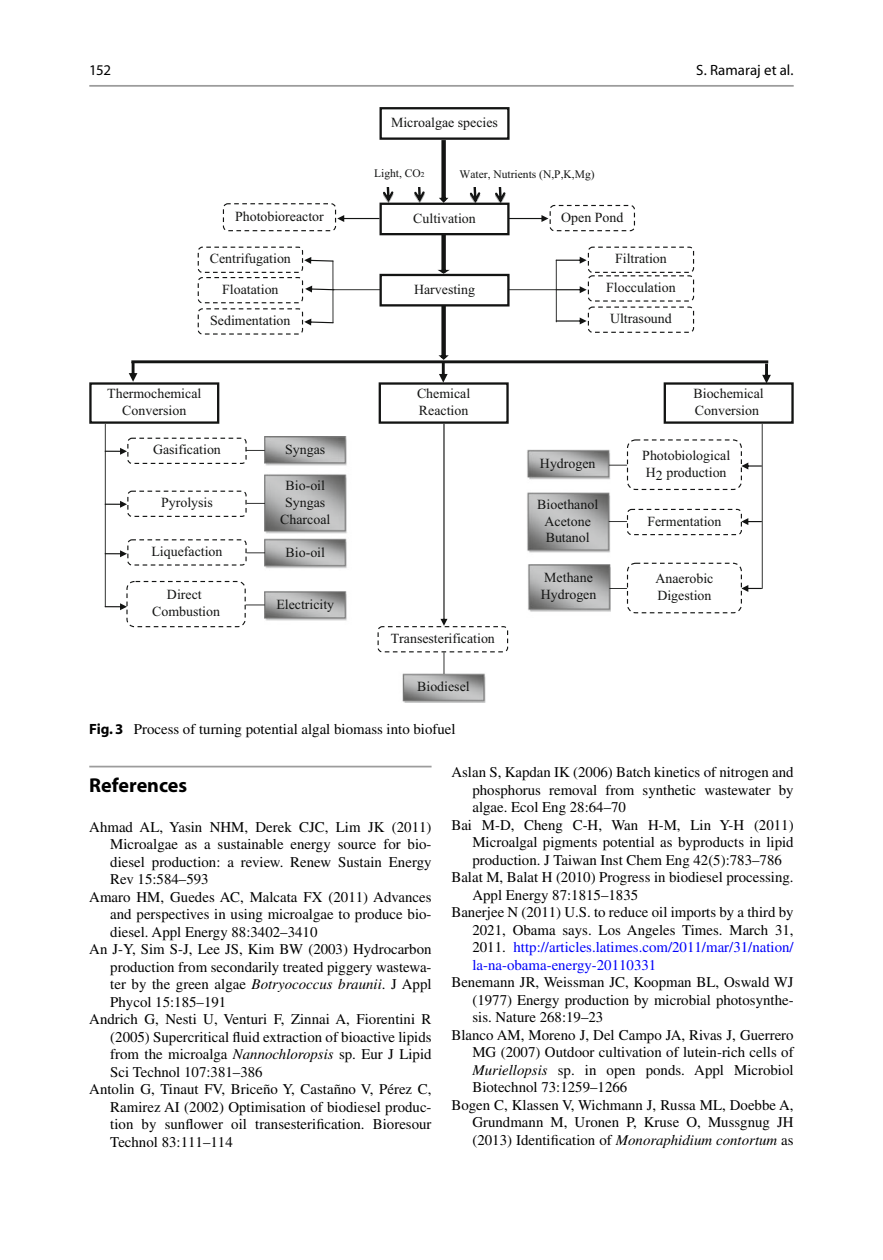
<style>
.page{position:relative;width:883px;height:1260px;background:#fff}
.page>*{position:absolute;margin:0;border:0;box-sizing:border-box;transform-origin:0 0}
.t1{font:700 20.12px "Krgwcf Myriad";color:#000}
.t2{font:14.88px "Cvxjrw Times";color:#000}
.t3{font:14.88px "Cvxjrw Times";color:#0000fa}
.t4{font:14.88px "Xxvtyy Myriad";letter-spacing:.005em;color:#000}
.t5{font:13.83px/16.6px "Pvjhrw Times New Roman";color:#131413;text-align:center}
.t6{font:11.55px "Pvjhrw Times New Roman";color:#131413}
.s1{font-size:7.52px}
.s2{font-family:"Krgwcf Myriad";font-weight:700}
.s3{font-family:"Mhhxrd Times";font-style:italic}
.s4{color:#000}
</style>
<div class="page">
<hr style="left:89px;top:766px;width:343px;height:1px;background:#9c9c9c">
<img style="left:402px;top:674px;width:84px;height:29px">
<svg style="left:89px;top:107px;width:705px;height:567px"></svg>
<hr style="left:89px;top:85px;width:705px;height:2px;background:#9c9c9c">
<p class="t4" style="left:89px;top:64px;width:23px">152</p>
<p class="t5" style="left:391px;top:115px;width:108px">Microalgae species</p>
<p class="t6" style="left:374px;top:169px;width:52px">Light, CO<span class="s1">2</span></p>
<p class="t6" style="left:460px;top:170px;width:137px">Water, Nutrients (N,P,K,Mg)</p>
<p class="t5" style="left:235px;top:209px;width:90px">Photobioreactor</p>
<p class="t5" style="left:561px;top:210px;width:64px">Open Pond</p>
<p class="t5" style="left:606px;top:246px;width:71px;line-height:28.7px">Filtration<br>Flocculation</p>
<p class="t5" style="left:610px;top:312px;width:63px">Ultrasound</p>
<p class="t5" style="left:413px;top:211px;width:64px">Cultivation</p>
<p class="t5" style="left:210px;top:245px;width:83px;line-height:30.4px">Centrifugation<br>Floatation</p>
<p class="t5" style="left:210px;top:313px;width:82px">Sedimentation</p>
<p class="t5" style="left:414px;top:282px;width:62px">Harvesting</p>
<p class="t4" style="left:696px;top:64px;width:99px">S. Ramaraj et al.</p>
<p class="t5" style="left:107px;top:387px;width:96px">Thermochemical<br>Conversion</p>
<p class="t5" style="left:417px;top:387px;width:55px;text-align:left">Chemical<br>Reaction</p>
<p class="t5" style="left:694px;top:387px;width:72px;text-align:left">Biochemical<br>Conversion</p>
<p class="t5" style="left:642px;top:448px;width:89px;text-align:left">Photobiological<br>H2 production</p>
<p class="t5" style="left:647px;top:514px;width:76px">Fermentation</p>
<p class="t5" style="left:285px;top:442px;width:42px">Syngas</p>
<p class="t5" style="left:280px;top:479px;width:52px">Bio-oil<br>Syngas<br>Charcoal</p>
<p class="t5" style="left:286px;top:545px;width:41px">Bio-oil</p>
<p class="t5" style="left:153px;top:443px;width:69px">Gasification</p>
<p class="t5" style="left:540px;top:456px;width:57px">Hydrogen</p>
<p class="t5" style="left:537px;top:497px;width:62px">Bioethanol<br>Acetone<br>Butanol</p>
<p class="t5" style="left:541px;top:571px;width:57px;text-align:left">Methane<br>Hydrogen</p>
<p class="t5" style="left:161px;top:496px;width:53px">Pyrolysis</p>
<p class="t5" style="left:151px;top:544px;width:72px">Liquefaction</p>
<p class="t5" style="left:152px;top:588px;width:69px">Direct<br>Combustion</p>
<p class="t5" style="left:656px;top:572px;width:59px;text-align:left">Anaerobic<br>Digestion</p>
<p class="t5" style="left:276px;top:597px;width:59px">Electricity</p>
<p class="t5" style="left:391px;top:631px;width:106px">Transesterification</p>
<p class="t5" style="left:417px;top:679px;width:54px">Biodiesel</p>
<p class="t2" style="left:89px;top:724px;width:368px"><span class="s2">Fig. 3</span> Process of turning potential algal biomass into biofuel</p>
<h1 class="t1" style="left:89px;top:778px;width:100px">References</h1>
<p class="t2" style="left:89px;top:821px;width:344px">Ahmad AL, Yasin NHM, Derek CJC, Lim JK (2011)</p>
<p class="t2" style="left:110px;top:839px;width:323px">Microalgae as a sustainable energy source for bio-</p>
<p class="t2" style="left:110px;top:856px;width:323px">diesel production: a review. Renew Sustain Energy</p>
<p class="t2" style="left:110px;top:874px;width:100px">Rev 15:584–593</p>
<p class="t2" style="left:89px;top:891px;width:344px">Amaro HM, Guedes AC, Malcata FX (2011) Advances</p>
<p class="t2" style="left:110px;top:909px;width:323px">and perspectives in using microalgae to produce bio-</p>
<p class="t2" style="left:110px;top:926px;width:209px">diesel. Appl Energy 88:3402–3410</p>
<p class="t2" style="left:89px;top:944px;width:344px">An J-Y, Sim S-J, Lee JS, Kim BW (2003) Hydrocarbon</p>
<p class="t2" style="left:110px;top:961px;width:323px">production from secondarily treated piggery wastewa-</p>
<p class="t2" style="left:110px;top:979px;width:323px">ter by the green algae <span class="s3">Botryococcus braunii</span> . J Appl</p>
<p class="t2" style="left:110px;top:996px;width:118px">Phycol 15:185–191</p>
<p class="t2" style="left:89px;top:1014px;width:344px">Andrich G, Nesti U, Venturi F, Zinnai A, Fiorentini R</p>
<p class="t2" style="left:110px;top:1031px;width:323px">(2005) Supercritical fluid extraction of bioactive lipids</p>
<p class="t2" style="left:110px;top:1049px;width:323px">from the microalga <span class="s3">Nannochloropsis</span> sp. Eur J Lipid</p>
<p class="t2" style="left:110px;top:1066px;width:154px">Sci Technol 107:381–386</p>
<p class="t2" style="left:89px;top:1084px;width:344px">Antolin G, Tinaut FV, Briceño Y, Castañno V, Pérez C,</p>
<p class="t2" style="left:110px;top:1101px;width:323px">Ramirez AI (2002) Optimisation of biodiesel produc-</p>
<p class="t2" style="left:110px;top:1119px;width:323px">tion by sunflower oil transesterification. Bioresour</p>
<p class="t2" style="left:110px;top:1136px;width:124px">Technol 83:111–114</p>
<p class="t2" style="left:451px;top:767px;width:344px">Aslan S, Kapdan IK (2006) Batch kinetics of nitrogen and</p>
<p class="t2" style="left:472px;top:784px;width:323px">phosphorus removal from synthetic wastewater by</p>
<p class="t2" style="left:472px;top:802px;width:155px">algae. Ecol Eng 28:64–70</p>
<p class="t2" style="left:451px;top:819px;width:344px">Bai M-D, Cheng C-H, Wan H-M, Lin Y-H (2011)</p>
<p class="t2" style="left:472px;top:837px;width:323px">Microalgal pigments potential as byproducts in lipid</p>
<p class="t2" style="left:472px;top:854px;width:311px">production. J Taiwan Inst Chem Eng 42(5):783–786</p>
<p class="t2" style="left:451px;top:872px;width:344px">Balat M, Balat H (2010) Progress in biodiesel processing.</p>
<p class="t2" style="left:472px;top:889px;width:167px">Appl Energy 87:1815–1835</p>
<p class="t2" style="left:451px;top:907px;width:344px">Banerjee N (2011) U.S. to reduce oil imports by a third by</p>
<p class="t2" style="left:472px;top:924px;width:323px">2021, Obama says. Los Angeles Times. March 31,</p>
<p class="t3" style="left:472px;top:942px;width:323px"><span class="s4">2011.</span> http://articles.latimes.com/2011/mar/31/nation/</p>
<p class="t3" style="left:472px;top:959px;width:185px">la-na-obama-energy-20110331</p>
<p class="t2" style="left:451px;top:977px;width:344px">Benemann JR, Weissman JC, Koopman BL, Oswald WJ</p>
<p class="t2" style="left:472px;top:994px;width:323px">(1977) Energy production by microbial photosynthe-</p>
<p class="t2" style="left:472px;top:1012px;width:132px">sis. Nature 268:19–23</p>
<p class="t2" style="left:451px;top:1029px;width:344px">Blanco AM, Moreno J, Del Campo JA, Rivas J, Guerrero</p>
<p class="t2" style="left:472px;top:1047px;width:323px">MG (2007) Outdoor cultivation of lutein-rich cells of</p>
<p class="t2" style="left:472px;top:1064px;width:323px"><span class="s3">Muriellopsis</span> sp. in open ponds. Appl Microbiol</p>
<p class="t2" style="left:472px;top:1082px;width:156px">Biotechnol 73:1259–1266</p>
<p class="t2" style="left:451px;top:1099px;width:344px">Bogen C, Klassen V, Wichmann J, Russa ML, Doebbe A,</p>
<p class="t2" style="left:472px;top:1117px;width:323px">Grundmann M, Uronen P, Kruse O, Mussgnug JH</p>
<p class="t2" style="left:472px;top:1134px;width:323px">(2013) Identification of <span class="s3">Monoraphidium contortum</span> as</p>
</div>
